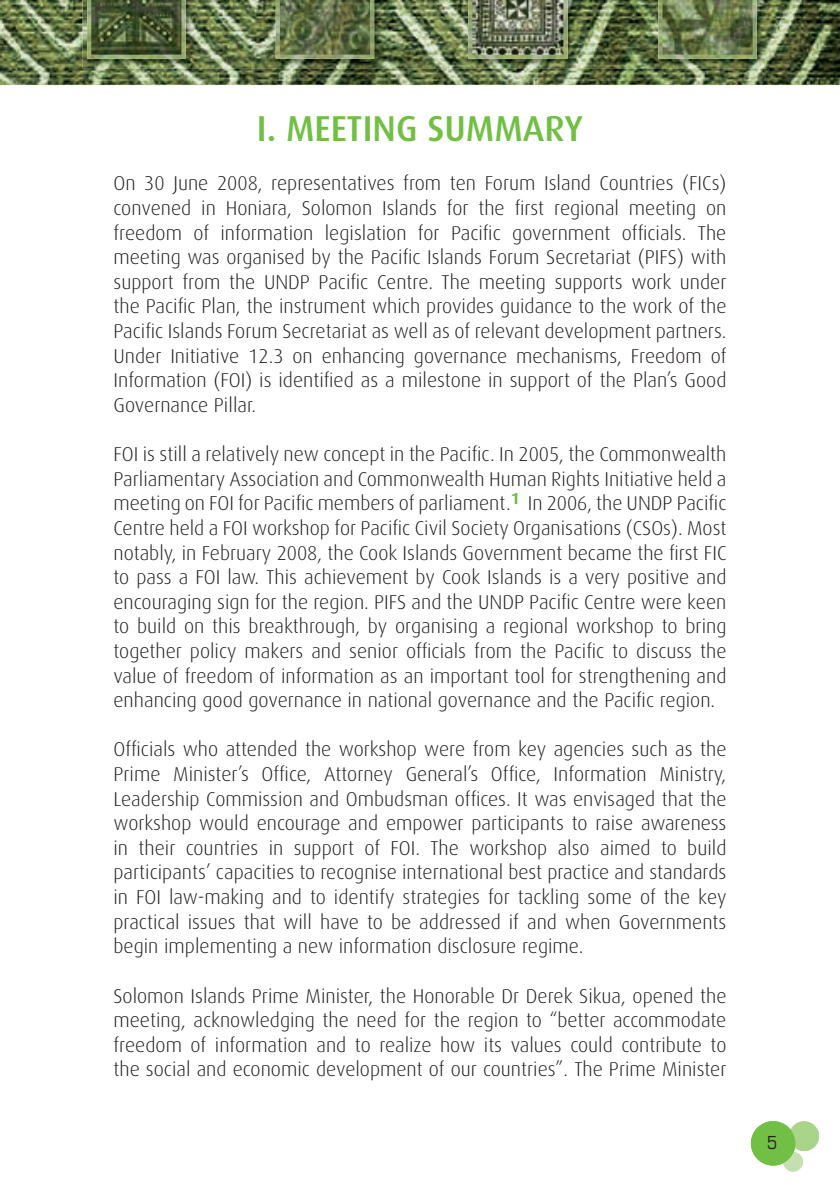
<style>
.page{position:relative;width:840px;height:1191px;background:#fff}
.page>*{position:absolute;margin:0;border:0;box-sizing:border-box;transform-origin:0 0}
.t1{font:500 36px "Dax";color:#71bf44}
.t2{font:300 20px/24.6px "Dax";color:#231f20;text-align:justify}
.t3{font:condensed 18px "Eurostile";color:#231f20}
</style>
<div class="page">
<div style="left:782px;top:1152px;width:20px;height:19px;background:#c5e0ae;border-radius:50%"></div>
<div style="left:788px;top:1121px;width:30px;height:30px;background:#aad489;border-radius:50%"></div>
<div style="left:750px;top:1121px;width:45px;height:44px;background:#71bf44;border-radius:50%"></div>
<img style="left:0;top:0;width:839px;height:85px">
<img style="left:83px;top:0;width:683px;height:69px">
<img style="left:468px;top:0;width:99px;height:59px">
<img style="left:275px;top:0;width:99px;height:59px">
<img style="left:658px;top:0;width:98px;height:59px">
<img style="left:87px;top:0;width:98px;height:59px">
<h1 class="t1" style="left:257px;top:113px;width:328px">I. MEETING SUMMARY</h1>
<p class="t2" style="left:113px;top:172px;width:614px">On 30 June 2008, representatives from ten Forum Island Countries (FICs) convened in Honiara, Solomon Islands for the first regional meeting on freedom of information legislation for Pacific government officials. The meeting was organised by the Pacific Islands Forum Secretariat (PIFS) with support from the UNDP Pacific Centre. The meeting supports work under the Pacific Plan, the instrument which provides guidance to the work of the Pacific Islands Forum Secretariat as well as of relevant development partners.<br>Under Initiative 12.3 on enhancing governance mechanisms, Freedom of Information (FOI) is identified as a milestone in support of the Plan’s Good Governance Pillar.</p>
<p class="t2" style="left:113px;top:443px;width:614px">FOI is still a relatively new concept in the Pacific. In 2005, the Commonwealth Parliamentary Association and Commonwealth Human Rights Initiative held a meeting on FOI for Pacific members of parliament.<sup>1</sup> In 2006, the UNDP Pacific Centre held a FOI workshop for Pacific Civil Society Organisations (CSOs). Most notably, in February 2008, the Cook Islands Government became the first FIC to pass a FOI law. This achievement by Cook Islands is a very positive and encouraging sign for the region. PIFS and the UNDP Pacific Centre were keen to build on this breakthrough, by organising a regional workshop to bring together policy makers and senior officials from the Pacific to discuss the value of freedom of information as an important tool for strengthening and enhancing good governance in national governance and the Pacific region.</p>
<p class="t2" style="left:113px;top:738px;width:614px">Officials who attended the workshop were from key agencies such as the Prime Minister’s Office, Attorney General’s Office, Information Ministry, Leadership Commission and Ombudsman offices. It was envisaged that the workshop would encourage and empower participants to raise awareness in their countries in support of FOI. The workshop also aimed to build participants’ capacities to recognise international best practice and standards in FOI law-making and to identify strategies for tackling some of the key practical issues that will have to be addressed if and when Governments begin implementing a new information disclosure regime.</p>
<p class="t2" style="left:113px;top:984px;width:614px">Solomon Islands Prime Minister, the Honorable Dr Derek Sikua, opened the meeting, acknowledging the need for the region to “better accommodate freedom of information and to realize how its values could contribute to the social and economic development of our countries”. The Prime Minister</p>
<p class="t3" style="left:766px;top:1135px;width:12px">5</p>
</div>
